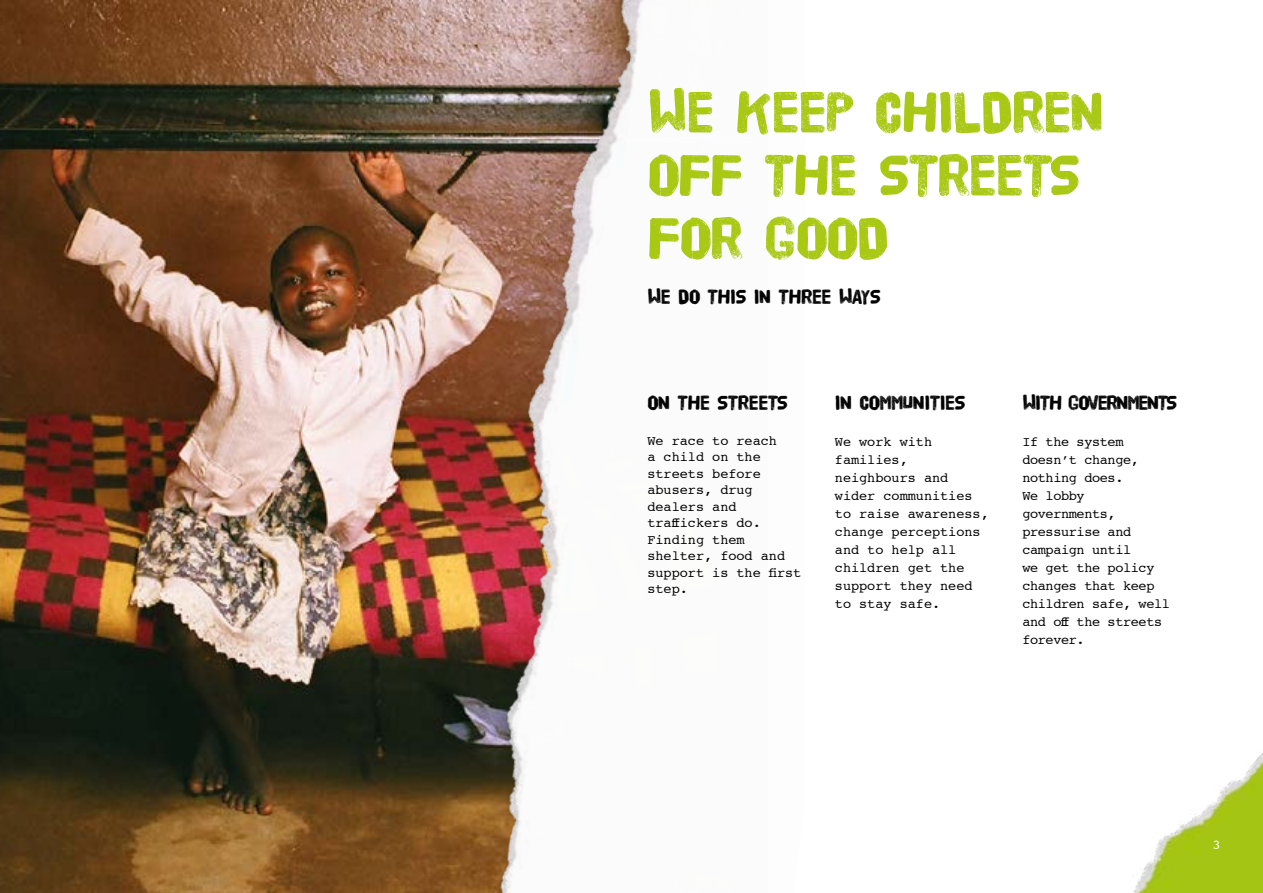
<style>
.page{position:relative;width:1263px;height:893px;background:#fff}
.page>*{position:absolute;margin:0;border:0;box-sizing:border-box;transform-origin:0 0}
.t1{font:60px/63px "HVD Poster";letter-spacing:-.03em;color:#a8c813}
.t2{font:21px "HVD Poster";letter-spacing:-.03em;color:#000}
.t3{font:21px "HVD Poster";letter-spacing:-.065em;color:#000}
.t4{font:13.5px/16.5px "Courier";color:#000}
.t5{font:13.5px/18px "Courier";letter-spacing:-.025em;color:#000}
.t6{font:13.5px "Courier";color:#fff}
</style>
<div class="page">
<img style="left:0;top:0;width:268px;height:893px">
<img style="left:268px;top:0;width:375px;height:893px">
<img style="left:1133px;top:753px;width:130px;height:140px">
<h1 class="t1" style="left:647px;top:82px;width:459px">WE KEEP CHILDREN<br>OFF THE STREETS<br>FOR GOOD</h1>
<h2 class="t2" style="left:647px;top:287px;width:235px">WE DO THIS IN THREE WAYS</h2>
<h2 class="t2" style="left:647px;top:393px;width:142px">ON THE STREETS</h2>
<p class="t4" style="left:647px;top:432px;width:155px">We race to reach<br>a child on the streets before abusers, drug dealers and traffickers do.<br>Finding them shelter, food and support is the first step.</p>
<h2 class="t2" style="left:835px;top:393px;width:132px">IN COMMUNITIES</h2>
<p class="t4" style="left:835px;top:433px;width:155px;line-height:18px">We work with families, neighbours and wider communities to raise awareness, change perceptions and to help all children get the support they need to stay safe.</p>
<h2 class="t3" style="left:1022px;top:393px;width:157px">WITH GOVERNMENTS</h2>
<p class="t5" style="left:1022px;top:433px;width:149px">If the system doesn’t change, nothing does.<br>We lobby governments, pressurise and campaign until<br>we get the policy changes that keep children safe, well and off the streets forever.</p>
<p class="t6" style="left:1212px;top:835px;width:10px">3</p>
</div>
